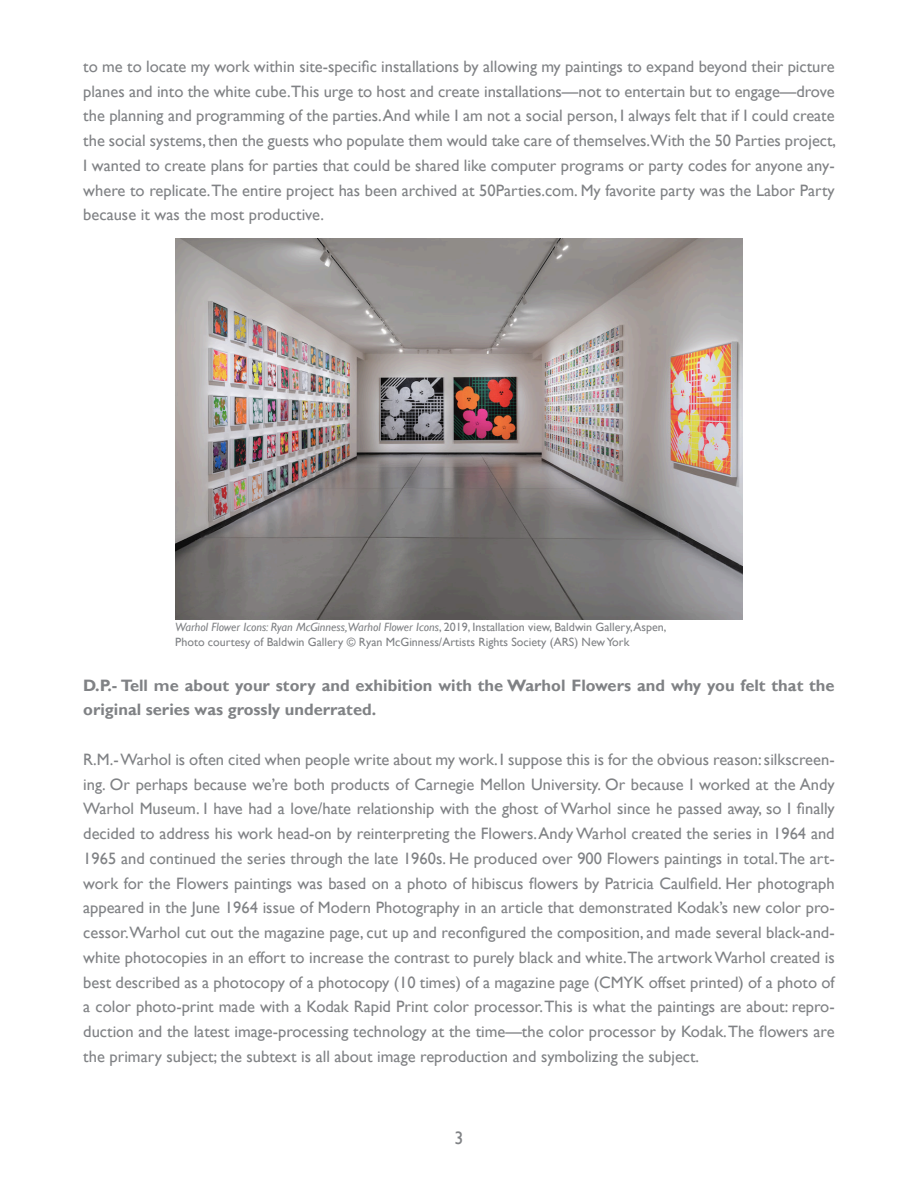
<style>
.page{position:relative;width:918px;height:1188px;background:#fff}
.page>*{position:absolute;margin:0;border:0;box-sizing:border-box;transform-origin:0 0}
.t1{font:18px "Gill Sans";color:#808285}
.t2{font:16.5px/24.8px "Gill Sans";color:#808285;text-align:justify}
.t3{font:700 16.5px/24.8px "Gill Sans";color:#808285}
.t4{font:italic 12px "Gill Sans";color:#808285}
.t5{font:12px "Gill Sans";color:#808285}
.s1{font-style:normal}
</style>
<div class="page">
<img style="left:175px;top:238px;width:568px;height:381px">
<p class="t2" style="left:83px;top:54px;width:754px">to me to locate my work within site-specific installations by allowing my paintings to expand beyond their picture planes and into the white cube.This urge to host and create installations—not to entertain but to engage—drove the planning and programming of the parties. And while I am not a social person, I always felt that if I could create the social systems, then the guests who populate them would take care of themselves.With the 50 Parties project, I wanted to create plans for parties that could be shared like computer programs or party codes for anyone any&shy;where to replicate.The entire project has been archived at 50Parties.com. My favorite party was the Labor Party because it was the most productive.</p>
<p class="t4" style="left:175px;top:620px;width:493px">Warhol Flower Icons: Ryan McGinness,Warhol Flower Icons<span class="s1">, 2019, Installation view, Baldwin Gallery, Aspen,</span></p>
<p class="t5" style="left:175px;top:635px;width:456px">Photo courtesy of Baldwin Gallery © Ryan McGinness/Artists Rights Society (ARS) New York</p>
<p class="t3" style="left:83px;top:673px;width:753px">D.P.- Tell me about your story and exhibition with the Warhol Flowers and why you felt that the original series was grossly underrated.</p>
<p class="t2" style="left:83px;top:747px;width:753px">R.M.- Warhol is often cited when people write about my work. I suppose this is for the obvious reason: silkscreen&shy;ing. Or perhaps because we’re both products of Carnegie Mellon University. Or because I worked at the Andy Warhol Museum. I have had a love/hate relationship with the ghost of Warhol since he passed away, so I finally decided to address his work head-on by reinterpreting the Flowers. Andy Warhol created the series in 1964 and 1965 and continued the series through the late 1960s. He produced over 900 Flowers paintings in total. The art&shy;work for the Flowers paintings was based on a photo of hibiscus flowers by Patricia Caulfield. Her photograph appeared in the June 1964 issue of Modern Photography in an article that demonstrated Kodak’s new color pro&shy;cessor.Warhol cut out the magazine page, cut up and reconfigured the composition, and made several black-and&shy;white photocopies in an effort to increase the contrast to purely black and white.The artwork Warhol created is best described as a photocopy of a photocopy (10 times) of a magazine page (CMYK offset printed) of a photo of a color photo-print made with a Kodak Rapid Print color processor. This is what the paintings are about: repro&shy;duction and the latest image-processing technology at the time—the color processor by Kodak. The flowers are the primary subject; the subtext is all about image reproduction and symbolizing the subject.</p>
<p class="t1" style="left:454px;top:1128px;width:10px">3</p>
</div>
